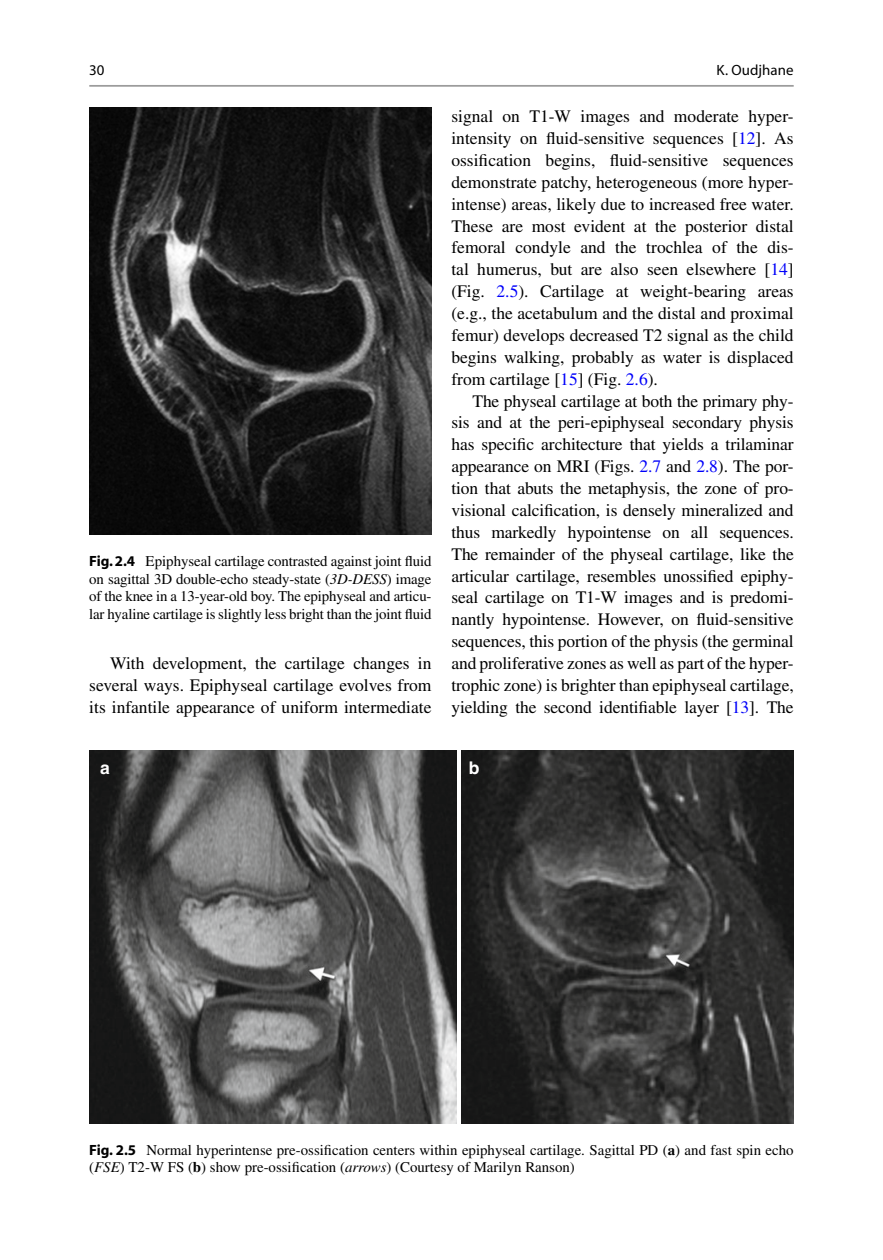
<style>
.page{position:relative;width:883px;height:1260px;background:#fff}
.page>*{position:absolute;margin:0;border:0;box-sizing:border-box;transform-origin:0 0}
.t1{font:17.5px/21.9px "Cdxgtr Hqtrtb Times";color:#000;text-align:justify}
.t2{font:700 17.5px "Wwqvvm Qncxpk Helvetica";color:#fff}
.t3{font:14.88px/17.5px "Cdxgtr Hqtrtb Times";color:#000;text-align:justify}
.t4{font:14.88px "Xbcgqx Kbpnhq Myriad";letter-spacing:.005em;color:#000}
.s1{font-family:"Qbrdyw Nrcbmm Myriad";font-weight:700}
.s2{font-family:"Qvpkpr Nmgpnj Times";font-style:italic}
.s3{color:#0000fa}
.s4{font-family:"Ksxlrk Slynhs Times";font-weight:700}
</style>
<div class="page">
<img style="left:89px;top:108px;width:343px;height:427px">
<img style="left:89px;top:750px;width:368px;height:373px">
<img style="left:462px;top:750px;width:332px;height:373px">
<hr style="left:89px;top:85px;width:705px;height:2px;background:#9c9c9c">
<p class="t4" style="left:89px;top:64px;width:17px">30</p>
<p class="t3" style="left:89px;top:554px;width:344px"><span class="s1">Fig. 2.4</span> Epiphyseal cartilage contrasted against joint fluid on sagittal 3D double-echo steady-state ( <span class="s2">3D-DESS</span> ) image of the knee in a 13-year-old boy. The epiphyseal and articu&shy;lar hyaline cartilage is slightly less bright than the joint fluid</p>
<p class="t1" style="left:89px;top:654px;width:344px;text-indent:21px">With development, the cartilage changes in several ways. Epiphyseal cartilage evolves from its infantile appearance of uniform intermediate</p>
<p class="t4" style="left:717px;top:64px;width:79px">K. Oudjhane</p>
<p class="t1" style="left:451px;top:107px;width:344px">signal on T1-W images and moderate hyper&shy;intensity on fluid-sensitive sequences [ <span class="s3">12</span> ]. As ossification begins, fluid-sensitive sequences demonstrate patchy, heterogeneous (more hyper&shy;intense) areas, likely due to increased free water.<br>These are most evident at the posterior distal femoral condyle and the trochlea of the dis&shy;tal humerus, but are also seen elsewhere [ <span class="s3">14</span> ] (Fig. <span class="s3">2.5</span> ). Cartilage at weight-bearing areas (e.g., the acetabulum and the distal and proximal femur) develops decreased T2 signal as the child begins walking, probably as water is displaced from cartilage [ <span class="s3">15</span> ] (Fig. <span class="s3">2.6</span> ).</p>
<p class="t1" style="left:451px;top:391px;width:344px;text-indent:21px">The physeal cartilage at both the primary phy&shy;sis and at the peri-epiphyseal secondary physis has specific architecture that yields a trilaminar appearance on MRI (Figs. <span class="s3">2.7</span> and <span class="s3">2.8</span> ). The por&shy;tion that abuts the metaphysis, the zone of pro&shy;visional calcification, is densely mineralized and thus markedly hypointense on all sequences.<br>The remainder of the physeal cartilage, like the articular cartilage, resembles unossified epiphy&shy;seal cartilage on T1-W images and is predomi&shy;nantly hypointense. However, on fluid-sensitive sequences, this portion of the physis (the germinal and proliferative zones as well as part of the hyper&shy;trophic zone) is brighter than epiphyseal cartilage, yielding the second identifiable layer [ <span class="s3">13</span> ]. The</p>
<p class="t2" style="left:100px;top:758px;width:11px">a</p>
<p class="t2" style="left:469px;top:758px;width:12px">b</p>
<p class="t3" style="left:89px;top:1142px;width:706px"><span class="s1">Fig. 2.5</span> Normal hyperintense pre-ossification centers within epiphyseal cartilage. Sagittal PD ( <span class="s4">a</span> ) and fast spin echo ( <span class="s2">FSE</span> ) T2-W FS ( <span class="s4">b</span> ) show pre-ossification ( <span class="s2">arrows</span> ) (Courtesy of Marilyn Ranson)</p>
</div>
